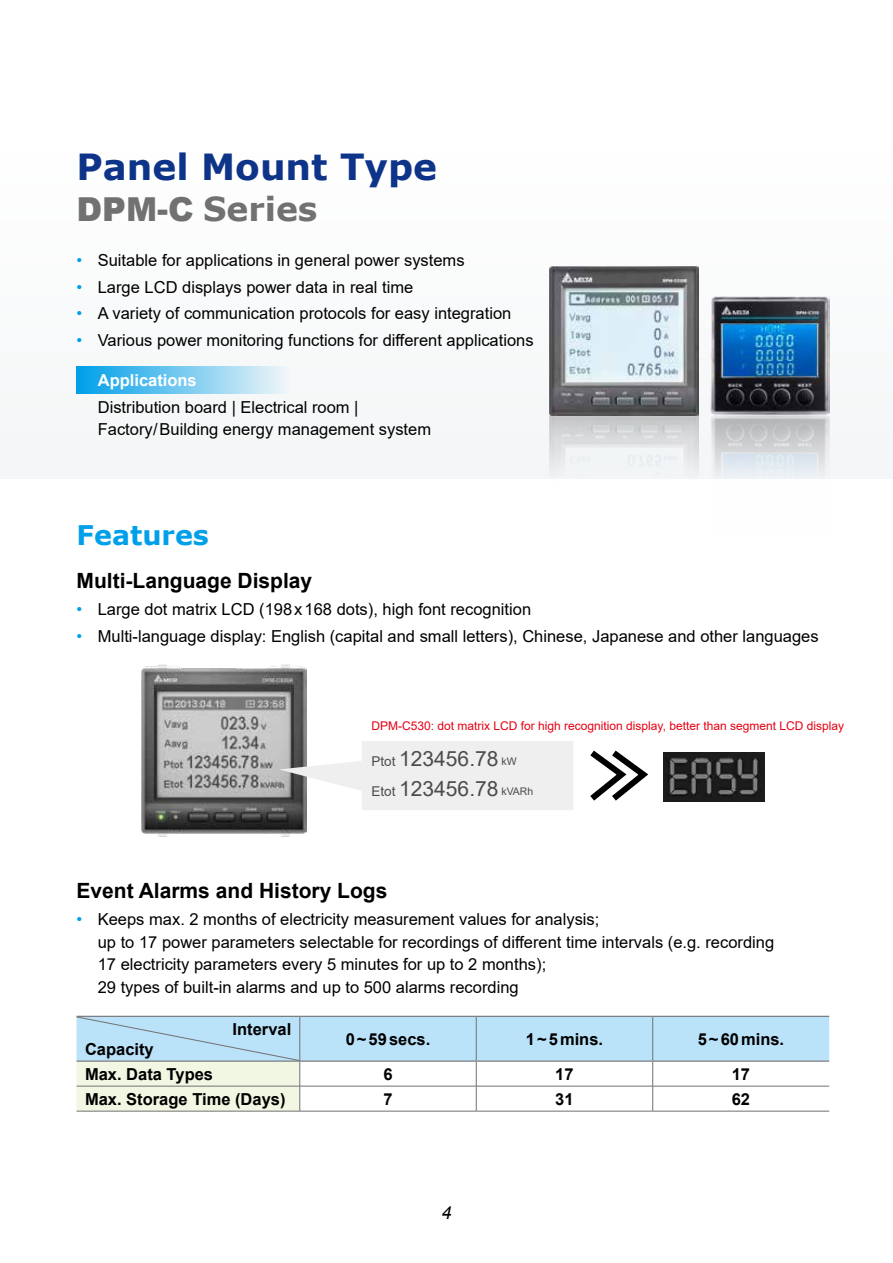
<style>
.page{position:relative;width:893px;height:1263px;background:#fff}
.page>*{position:absolute;margin:0;border:0;box-sizing:border-box;transform-origin:0 0}
.t1{font:700 36px "Verdana";color:#0d3488}
.t2{font:700 33px "Verdana";color:#727171}
.t3{font:700 27px "Verdana";color:#00a0e9}
.t4{font:700 21px "Arial";color:#000}
.t5{font:21px/29.4px "Arial";color:#4c4c4c}
.t6{font:italic 18px "Arial";color:#000}
.t7{font:16.5px/22.5px "Arial";color:#000}
.t8{font:700 16.5px "Arial";color:#000}
.t9{font:700 16.5px "Arial";color:#fff}
.t10{font:12px "Arial";color:#e60013}
.s1{font-family:"Arial";font-weight:900}
.s2{color:#00a0e9}
.s3{font-size:13.5px}
.s4{font-size:10.5px}
</style>
<div class="page">
<div style="left:0;top:149px;width:893px;height:329px;background:#f4f6f7"></div>
<div style="left:77px;top:366px;width:214px;height:27px;background:linear-gradient(to right,#009fe9,#f3f6f8)"></div>
<img style="left:663px;top:752px;width:101px;height:50px">
<img style="left:142px;top:665px;width:165px;height:172px">
<svg style="left:590px;top:750px;width:59px;height:51px"></svg>
<svg style="left:279px;top:741px;width:294px;height:69px"></svg>
<hr style="left:77px;top:1111px;width:223px;height:1px;background:#727171">
<hr style="left:300px;top:1111px;width:176px;height:1px;background:#727171">
<hr style="left:476px;top:1111px;width:177px;height:1px;background:#727171">
<hr style="left:653px;top:1111px;width:176px;height:1px;background:#727171">
<svg style="left:77px;top:1016px;width:752px;height:95px"></svg>
<img style="left:710px;top:296px;width:119px;height:183px">
<img style="left:549px;top:266px;width:149px;height:213px">
<h1 class="t1" style="left:77px;top:141px;width:362px">Panel Mount Type</h1>
<h2 class="t2" style="left:77px;top:185px;width:242px"><span class="s1">DPM-C</span> Series</h2>
<p class="t7" style="left:77px;top:249px;width:390px"><span class="s2">•</span> Suitable for applications in general power systems</p>
<p class="t7" style="left:77px;top:276px;width:338px"><span class="s2">•</span> Large LCD displays power data in real time</p>
<p class="t7" style="left:77px;top:302px;width:436px"><span class="s2">•</span> A variety of communication protocols for easy integration</p>
<p class="t7" style="left:77px;top:329px;width:459px"><span class="s2">•</span> Various power monitoring functions for different applications</p>
<p class="t9" style="left:98px;top:369px;width:101px">Applications</p>
<p class="t7" style="left:98px;top:396px;width:335px">Distribution board | Electrical room |<br>Factory/ Building energy management system</p>
<h3 class="t3" style="left:77px;top:516px;width:134px">Features</h3>
<p class="t4" style="left:77px;top:566px;width:237px">Multi-Language Display</p>
<p class="t7" style="left:77px;top:598px;width:456px"><span class="s2">•</span> Large dot matrix LCD (198 x 168 dots), high font recognition</p>
<p class="t7" style="left:77px;top:624px;width:744px"><span class="s2">•</span> Multi-language display: English (capital and small letters), Chinese, Japanese and other languages</p>
<p class="t10" style="left:371px;top:717px;width:474px">DPM-C530: dot matrix LCD for high recognition display, better than segment LCD display</p>
<p class="t5" style="left:371px;top:744px;width:163px"><span class="s3">Ptot</span> 123456.78 <span class="s4">kW<br></span><span class="s3">Etot</span> 123456.78 <span class="s4">kVARh</span></p>
<p class="t4" style="left:77px;top:876px;width:312px">Event Alarms and History Logs</p>
<p class="t7" style="left:98px;top:908px;width:678px;text-indent:-21px"><span class="s2">•</span> Keeps max. 2 months of electricity measurement values for analysis;<br>up to 17 power parameters selectable for recordings of different time intervals (e.g. recording 17 electricity parameters every 5 minutes for up to 2 months);<br>29 types of built-in alarms and up to 500 alarms recording</p>
<p class="t8" style="left:85px;top:1038px;width:70px">Capacity</p>
<p class="t8" style="left:233px;top:1018px;width:60px">Interval</p>
<p class="t8" style="left:346px;top:1028px;width:86px">0 ~ 59 secs.</p>
<p class="t8" style="left:526px;top:1028px;width:79px">1 ~ 5 mins.</p>
<p class="t8" style="left:698px;top:1028px;width:88px">5 ~ 60 mins.</p>
<p class="t8" style="left:85px;top:1062px;width:130px">Max. Data Types</p>
<p class="t8" style="left:383px;top:1062px;width:11px">6</p>
<p class="t8" style="left:555px;top:1062px;width:20px">17</p>
<p class="t8" style="left:732px;top:1062px;width:20px">17</p>
<p class="t8" style="left:85px;top:1087px;width:202px">Max. Storage Time (Days)</p>
<p class="t8" style="left:383px;top:1087px;width:11px">7</p>
<p class="t8" style="left:555px;top:1087px;width:20px">31</p>
<p class="t8" style="left:732px;top:1087px;width:20px">62</p>
<p class="t6" style="left:441px;top:1201px;width:12px">4</p>
</div>
